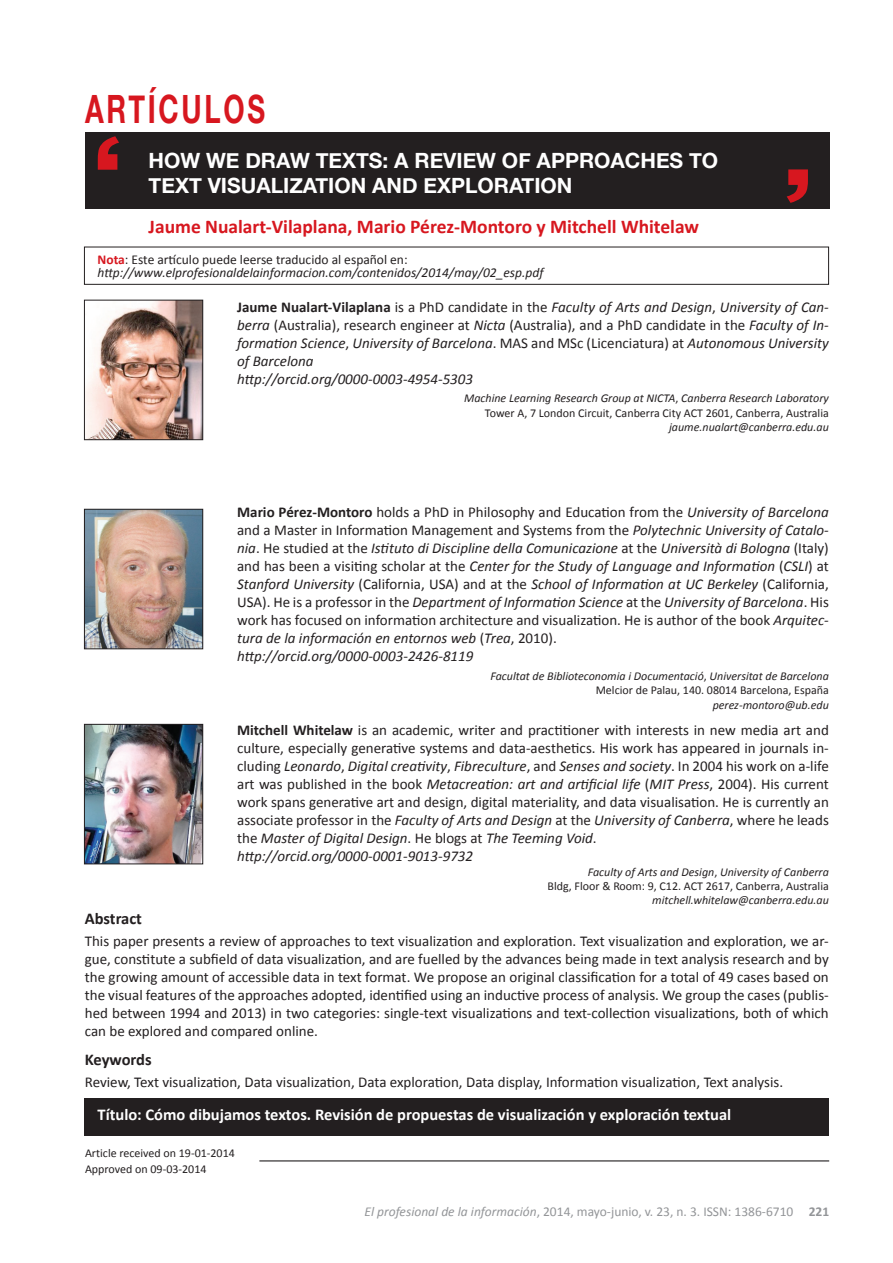
<style>
.page{position:relative;width:893px;height:1263px;background:#fff}
.page>*{position:absolute;margin:0;border:0;box-sizing:border-box;transform-origin:0 0}
.t1{font:700 39px "Helvetica Neue";color:#d7171f;scale:.7 1}
.t2{font:700 21px/24.8px "Helvetica Neue";color:#fff}
.t3{font:700 19.5px "Calibri";color:#d7171f}
.t4{font:700 16.5px "Calibri";color:#fff}
.t5{font:700 16.5px "Calibri";letter-spacing:-.005em;color:#231f20}
.t6{font:15px/18px "Calibri";color:#231f20}
.t7{font:italic 15px/18px "Calibri";color:#231f20}
.t8{font:italic 13.5px/14px "Calibri";color:#231f20}
.t9{font:13.5px "Calibri";color:#939598}
.t10{font:italic 12px/14.4px "Calibri";color:#231f20;text-align:right}
.t11{font:12px/15.6px "Calibri";color:#231f20}
.s1{font-weight:700;font-style:normal;color:#d7171f}
.s2{font-style:normal}
.s3{font-weight:700;font-style:normal}
.s4{font-weight:700}
.s5{font-style:italic}
</style>
<div class="page">
<div style="left:84px;top:1098px;width:744px;height:37px;background:#231f20"></div>
<div style="left:85px;top:132px;width:744px;height:77px;background:#231f20"></div>
<svg style="left:787px;top:169px;width:21px;height:34px"></svg>
<svg style="left:98px;top:136px;width:21px;height:34px"></svg>
<hr style="left:259px;top:1160px;width:570px;height:1px;background:#231f20">
<img style="left:86px;top:302px;width:115px;height:136px">
<div style="left:84px;top:300px;width:119px;height:140px;border:1px solid #231f20"></div>
<img style="left:86px;top:511px;width:115px;height:136px">
<div style="left:84px;top:509px;width:119px;height:140px;border:1px solid #231f20"></div>
<img style="left:86px;top:726px;width:115px;height:136px">
<div style="left:84px;top:724px;width:119px;height:140px;border:1px solid #231f20"></div>
<div style="left:84px;top:247px;width:745px;height:38px;border:1px solid #231f20"></div>
<h1 class="t1" style="left:85px;top:79px;width:137px">ART ÍCULOS</h1>
<h2 class="t2" style="left:149px;top:149px;width:571px">HOW WE DRAW TEXTS: A REVIEW OF APPROACHES TO<br>TEXT VISUALIZATION AND EXPLORATION</h2>
<h3 class="t3" style="left:149px;top:214px;width:552px">Jaume Nualart-Vilaplana, Mario Pérez-Montoro y Mitchell Whitelaw</h3>
<p class="t8" style="left:98px;top:252px;width:447px"><span class="s1">Nota</span><span class="s2">: Este artículo puede leerse traducido al español en: </span>http://www.elprofesionaldelainformacion.com/contenidos/2014/may/02_esp.pdf</p>
<p class="t7" style="left:237px;top:297px;width:593px"><span class="s3">Jaume Nualart-Vilaplana</span> <span class="s2">is a PhD candidate in the</span> Faculty of Arts and Design<span class="s2">,</span> University of Can&shy;berra <span class="s2">(Australia), research engineer at</span> Nicta <span class="s2">(Australia), and a PhD candidate in the</span> Faculty of In&shy;formation Science<span class="s2">,</span> University of Barcelona<span class="s2">. MAS and MSc (Licenciatura) at</span> Autonomous University of Barcelona<br>http://orcid.org/0000-0003-4954-5303</p>
<p class="t10" style="left:464px;top:391px;width:366px">Machine Learning Research Group at NICTA<span class="s2">,</span> Canberra Research Laboratory<br><span class="s2">Tower A, 7 London Circuit, Canberra City ACT 2601, Canberra, Australia</span></p>
<p class="t10" style="left:669px;top:419px;width:161px">jaume.nualart@canberra.edu.au</p>
<p class="t7" style="left:237px;top:503px;width:593px"><span class="s3">Mario Pérez-Montoro</span> <span class="s2">holds a PhD in Philosophy and Education from the</span> University of Barcelona <span class="s2">and a Master in Information Management and Systems from the</span> Polytechnic University of Catalo&shy;nia<span class="s2">. He studied at the</span> Istituto di Discipline della Comunicazione <span class="s2">at the</span> Università di Bologna <span class="s2">(Italy) and has been a visiting scholar at the</span> Center for the Study of Language and Information <span class="s2">(</span>CSLI<span class="s2">) at </span>Stanford University <span class="s2">(California, USA) and at the</span> School of Information at UC Berkeley <span class="s2">(California, USA). He is a professor in the</span> Department of Information Science <span class="s2">at the</span> University of Barcelona<span class="s2">. His work has focused on information architecture and visualization. He is author of the book</span> Arquitec&shy;tura de la información en entornos web <span class="s2">(</span>Trea<span class="s2">, 2010).<br></span>http://orcid.org/0000-0003-2426-8119</p>
<p class="t10" style="left:490px;top:668px;width:340px">Facultat de Biblioteconomia i Documentació<span class="s2">,</span> Universitat de Barcelona<br><span class="s2">Melcior de Palau, 140. 08014 Barcelona, España</span></p>
<p class="t10" style="left:713px;top:697px;width:118px">perez-montoro@ub.edu</p>
<p class="t6" style="left:237px;top:721px;width:593px"><span class="s4">Mitchell Whitelaw</span> is an academic, writer and practitioner with interests in new media art and culture, especially generative systems and data-aesthetics. His work has appeared in journals in&shy;cluding <span class="s5">Leonardo</span>, <span class="s5">Digital creativity</span>, <span class="s5">Fibreculture</span>, and <span class="s5">Senses and society</span>. In 2004 his work on a-life art was published in the book <span class="s5">Metacreation: art and artificial life</span> (<span class="s5">MIT Press</span>, 2004). His current work spans generative art and design, digital materiality, and data visualisation. He is currently an associate professor in the <span class="s5">Faculty of Arts and Design</span> at the <span class="s5">University of Canberra</span>, where he leads the <span class="s5">Master of Digital Design</span>. He blogs at <span class="s5">The Teeming Void</span>. <span class="s5">http://orcid.org/0000-0001-9013-9732</span></p>
<p class="t11" style="left:548px;top:864px;width:283px;line-height:14.4px;text-align:right"><span class="s5">Faculty of Arts and Design</span>, <span class="s5">University of Canberra<br></span>Bldg, Floor &amp; Room: 9, C12. ACT 2617, Canberra, Australia</p>
<p class="t10" style="left:652px;top:893px;width:178px">mitchell.whitelaw@canberra.edu.au</p>
<p class="t5" style="left:85px;top:908px;width:59px">Abstract</p>
<p class="t6" style="left:85px;top:932px;width:746px;text-align:justify">This paper presents a review of approaches to text visualization and exploration. Text visualization and exploration, we ar&shy;gue, constitute a subfield of data visualization, and are fuelled by the advances being made in text analysis research and by the growing amount of accessible data in text format. We propose an original classification for a total of 49 cases based on the visual features of the approaches adopted, identified using an inductive process of analysis. We group the cases (publis&shy;hed between 1994 and 2013) in two categories: single-text visualizations and text-collection visualizations, both of which can be explored and compared online.</p>
<p class="t5" style="left:85px;top:1049px;width:68px">Keywords</p>
<p class="t6" style="left:85px;top:1073px;width:700px">Review, Text visualization, Data visualization, Data exploration, Data display, Information visualization, Text analysis.</p>
<p class="t4" style="left:98px;top:1103px;width:635px">Título: Cómo dibujamos textos. Revisión de propuestas de visualización y exploración textual</p>
<p class="t11" style="left:85px;top:1145px;width:151px">Article received on 19-01-2014<br>Approved on 09-03-2014</p>
<p class="t9" style="left:364px;top:1203px;width:466px"><span class="s5">El profesional de la información</span>, 2014, mayo-junio, v. 23, n. 3. ISSN: 1386-6710 <span class="s4">221</span></p>
</div>
